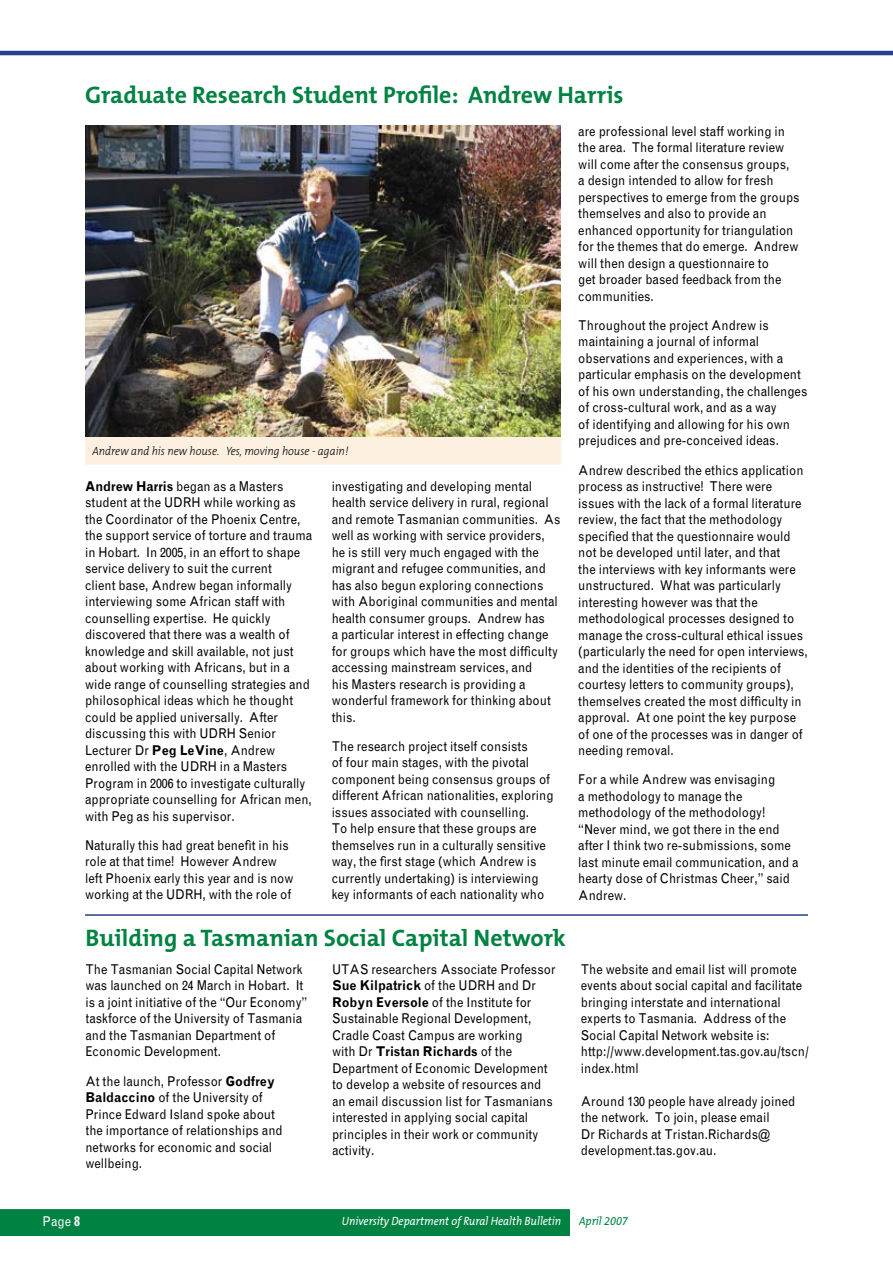
<style>
.page{position:relative;width:893px;height:1263px;background:#fff}
.page>*{position:absolute;margin:0;border:0;box-sizing:border-box;transform-origin:0 0}
.t1{font:700 24px "The Mix B7";color:#008242}
.t2{font:13.5px/16.5px "Grotesque";color:#000;scale:.9 1}
.t3{font:13.5px "Grotesque";color:#fff;scale:.9 1}
.t4{font:italic 300 12px "The Mix B3";color:#000;scale:.9 1}
.t5{font:italic 12px "The Mix B5 Plain";color:#fff;scale:.9 1}
.t6{font:italic 12px "The Mix B5 Plain";color:#008242;scale:.9 1}
.s1{font-weight:700}
</style>
<div class="page">
<hr style="left:0;top:51px;width:893px;height:4px;background:#24408f">
<div style="left:86px;top:438px;width:475px;height:26px;background:#fef0e1"></div>
<hr style="left:85px;top:914px;width:723px;height:2px;background:#24408f">
<img style="left:85px;top:125px;width:476px;height:312px">
<div style="left:0;top:1209px;width:570px;height:27px;background:#008242"></div>
<h1 class="t1" style="left:85px;top:82px;width:540px">Graduate Research Student Profile: Andrew Harris</h1>
<p class="t2" style="left:578px;top:123px;width:248px">are professional level staff working in the area. The formal literature review will come after the consensus groups,<br>a design intended to allow for fresh perspectives to emerge from the groups themselves and also to provide an enhanced opportunity for triangulation for the themes that do emerge. Andrew will then design a questionnaire to<br>get broader based feedback from the communities.</p>
<p class="t2" style="left:578px;top:317px;width:256px">Throughout the project Andrew is maintaining a journal of informal observations and experiences, with a particular emphasis on the development of his own understanding, the challenges of cross-cultural work, and as a way<br>of identifying and allowing for his own prejudices and pre-conceived ideas.</p>
<p class="t2" style="left:578px;top:462px;width:257px">Andrew described the ethics application process as instructive! There were issues with the lack of a formal literature review, the fact that the methodology specified that the questionnaire would not be developed until later, and that<br>the interviews with key informants were unstructured. What was particularly interesting however was that the methodological processes designed to manage the cross-cultural ethical issues (particularly the need for open interviews, and the identities of the recipients of courtesy letters to community groups), themselves created the most difficulty in approval. At one point the key purpose of one of the processes was in danger of needing removal.</p>
<p class="t2" style="left:578px;top:771px;width:246px">For a while Andrew was envisaging<br>a methodology to manage the methodology of the methodology! “Never mind, we got there in the end after I think two re-submissions, some last minute email communication, and a hearty dose of Christmas Cheer,” said<br>Andrew.</p>
<p class="t4" style="left:92px;top:445px;width:286px">Andrew and his new house. Yes, moving house - again!</p>
<p class="t2" style="left:332px;top:478px;width:256px">investigating and developing mental health service delivery in rural, regional and remote Tasmanian communities. As well as working with service providers, he is still very much engaged with the migrant and refugee communities, and has also begun exploring connections with Aboriginal communities and mental health consumer groups. Andrew has<br>a particular interest in effecting change for groups which have the most difficulty accessing mainstream services, and<br>his Masters research is providing a wonderful framework for thinking about this.</p>
<p class="t2" style="left:332px;top:738px;width:248px">The research project itself consists<br>of four main stages, with the pivotal component being consensus groups of different African nationalities, exploring issues associated with counselling.<br>To help ensure that these groups are themselves run in a culturally sensitive way, the first stage (which Andrew is currently undertaking) is interviewing key informants of each nationality who</p>
<h1 class="t1" style="left:85px;top:925px;width:482px">Building a Tasmanian Social Capital Network</h1>
<p class="t2" style="left:85px;top:961px;width:248px">The Tasmanian Social Capital Network was launched on 24 March in Hobart. It is a joint initiative of the “Our Economy” taskforce of the University of Tasmania and the Tasmanian Department of Economic Development.</p>
<p class="t2" style="left:85px;top:1073px;width:221px">At the launch, Professor <span class="s1">Godfrey<br>Baldaccino</span> of the University of<br>Prince Edward Island spoke about the importance of relationships and networks for economic and social wellbeing.</p>
<p class="t2" style="left:85px;top:478px;width:254px"><span class="s1">Andrew Harris</span> began as a Masters student at the UDRH while working as the Coordinator of the Phoenix Centre, the support service of torture and trauma in Hobart. In 2005, in an effort to shape service delivery to suit the current<br>client base, Andrew began informally interviewing some African staff with counselling expertise. He quickly discovered that there was a wealth of knowledge and skill available, not just about working with Africans, but in a wide range of counselling strategies and philosophical ideas which he thought could be applied universally. After discussing this with UDRH Senior Lecturer Dr <span class="s1">Peg LeVine</span>, Andrew enrolled with the UDRH in a Masters Program in 2006 to investigate culturally appropriate counselling for African men, with Peg as his supervisor.</p>
<p class="t2" style="left:85px;top:837px;width:233px">Naturally this had great benefit in his role at that time! However Andrew left Phoenix early this year and is now working at the UDRH, with the role of</p>
<p class="t2" style="left:332px;top:961px;width:250px">UTAS researchers Associate Professor <span class="s1">Sue Kilpatrick</span> of the UDRH and Dr <span class="s1">Robyn Eversole</span> of the Institute for Sustainable Regional Development, Cradle Coast Campus are working<br>with Dr <span class="s1">Tristan Richards</span> of the Department of Economic Development to develop a website of resources and an email discussion list for Tasmanians interested in applying social capital principles in their work or community activity.</p>
<p class="t2" style="left:581px;top:961px;width:255px">The website and email list will promote events about social capital and facilitate bringing interstate and international experts to Tasmania. Address of the Social Capital Network website is: http://www.development.tas.gov.au/tscn/ index.html</p>
<p class="t2" style="left:581px;top:1093px;width:240px">Around 130 people have already joined the network. To join, please email<br>Dr Richards at Tristan.Richards@ development.tas.gov.au.</p>
<p class="t3" style="left:43px;top:1213px;width:33px">Page</p>
<p class="t5" style="left:342px;top:1215px;width:245px">University Department of Rural Health Bulletin</p>
<p class="t6" style="left:579px;top:1215px;width:56px">April 2007</p>
</div>
